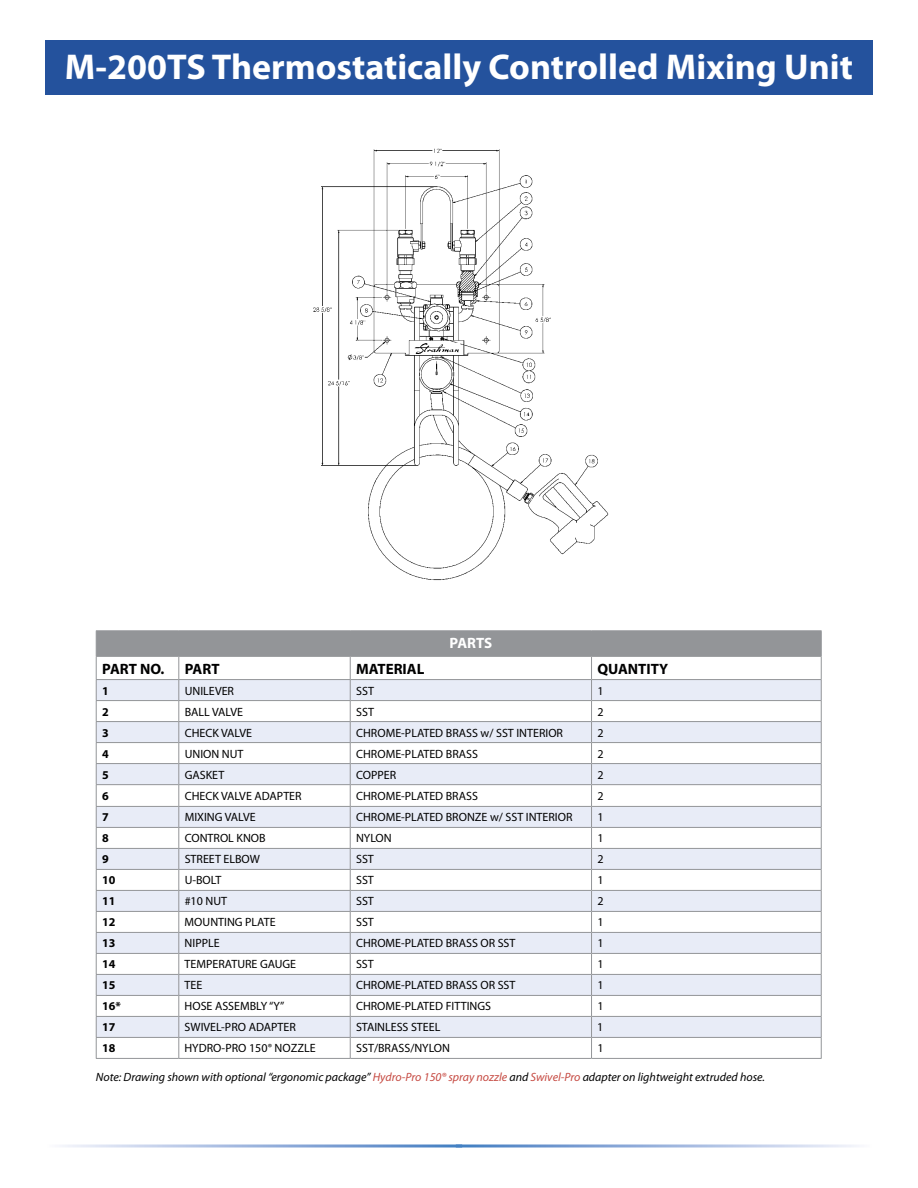
<style>
.page{position:relative;width:918px;height:1188px;background:#fff}
.page>*{position:absolute;margin:0;border:0;box-sizing:border-box;transform-origin:0 0}
.t1{font:700 36px "Myriad Pro";color:#fff}
.t2{font:700 15px "Myriad Pro";color:#000}
.t3{font:700 15px "Myriad Pro";letter-spacing:-.005em;color:#fff}
.t4{font:12px "Myriad Pro";color:#000}
.t5{font:italic 12px "Myriad Pro";color:#000}
.t6{font:700 12px "Myriad Pro";color:#000}
.s1{font-size:10.5px}
.s2{color:#c64a42}
</style>
<div class="page">
<img style="left:313px;top:148px;width:296px;height:433px">
<hr style="left:96px;top:1058px;width:83px;height:1px;background:#939598">
<hr style="left:179px;top:1058px;width:171px;height:1px;background:#939598">
<hr style="left:350px;top:1058px;width:242px;height:1px;background:#939598">
<hr style="left:592px;top:1058px;width:230px;height:1px;background:#939598">
<hr style="left:96px;top:630px;width:83px;height:1px;background:#939598">
<hr style="left:179px;top:630px;width:171px;height:1px;background:#939598">
<hr style="left:350px;top:630px;width:242px;height:1px;background:#939598">
<hr style="left:592px;top:630px;width:230px;height:1px;background:#939598">
<svg style="left:96px;top:631px;width:726px;height:427px"></svg>
<hr style="left:96px;top:656px;width:83px;height:1px;background:#939598">
<hr style="left:179px;top:656px;width:171px;height:1px;background:#939598">
<hr style="left:350px;top:656px;width:242px;height:1px;background:#939598">
<hr style="left:592px;top:656px;width:230px;height:1px;background:#939598">
<div style="left:46px;top:40px;width:827px;height:55px;background:#24529d"></div>
<svg style="left:62px;top:1144px;width:394px;height:4px;background:#b2c7e5"></svg>
<svg style="left:456px;top:1144px;width:401px;height:4px;background:#b1c6e4"></svg>
<h1 class="t1" style="left:65px;top:44px;width:790px">M-200TS Thermostatically Controlled Mixing Unit</h1>
<p class="t3" style="left:450px;top:633px;width:44px">PARTS</p>
<p class="t2" style="left:102px;top:659px;width:64px">PART NO.</p>
<p class="t2" style="left:185px;top:659px;width:36px">PART</p>
<p class="t2" style="left:356px;top:659px;width:70px">MATERIAL</p>
<p class="t2" style="left:598px;top:659px;width:72px">QUANTITY</p>
<p class="t6" style="left:102px;top:683px;width:8px">1</p>
<p class="t4" style="left:185px;top:683px;width:51px">UNILEVER</p>
<p class="t4" style="left:356px;top:683px;width:19px">SST</p>
<p class="t4" style="left:598px;top:683px;width:8px">1</p>
<p class="t6" style="left:102px;top:704px;width:8px">2</p>
<p class="t4" style="left:185px;top:704px;width:60px">BALL VALVE</p>
<p class="t4" style="left:356px;top:704px;width:19px">SST</p>
<p class="t4" style="left:598px;top:704px;width:8px">2</p>
<p class="t6" style="left:102px;top:725px;width:8px">3</p>
<p class="t4" style="left:185px;top:725px;width:69px">CHECK VALVE</p>
<p class="t4" style="left:356px;top:725px;width:208px">CHROME-PLATED BRASS w/ SST INTERIOR</p>
<p class="t4" style="left:598px;top:725px;width:8px">2</p>
<p class="t6" style="left:102px;top:746px;width:8px">4</p>
<p class="t4" style="left:185px;top:746px;width:60px">UNION NUT</p>
<p class="t4" style="left:356px;top:746px;width:123px">CHROME-PLATED BRASS</p>
<p class="t4" style="left:597px;top:746px;width:8px">2</p>
<p class="t6" style="left:102px;top:767px;width:8px">5</p>
<p class="t4" style="left:185px;top:767px;width:41px">GASKET</p>
<p class="t4" style="left:356px;top:767px;width:42px">COPPER</p>
<p class="t4" style="left:597px;top:767px;width:8px">2</p>
<p class="t6" style="left:102px;top:788px;width:8px">6</p>
<p class="t4" style="left:185px;top:788px;width:118px">CHECK VALVE ADAPTER</p>
<p class="t4" style="left:356px;top:788px;width:123px">CHROME-PLATED BRASS</p>
<p class="t4" style="left:597px;top:788px;width:8px">2</p>
<p class="t6" style="left:102px;top:810px;width:8px">7</p>
<p class="t4" style="left:185px;top:810px;width:72px">MIXING VALVE</p>
<p class="t4" style="left:356px;top:810px;width:218px">CHROME-PLATED BRONZE w/ SST INTERIOR</p>
<p class="t4" style="left:597px;top:810px;width:8px">1</p>
<p class="t6" style="left:102px;top:831px;width:8px">8</p>
<p class="t4" style="left:185px;top:831px;width:82px">CONTROL KNOB</p>
<p class="t4" style="left:356px;top:831px;width:37px">NYLON</p>
<p class="t4" style="left:597px;top:831px;width:8px">1</p>
<p class="t6" style="left:102px;top:852px;width:8px">9</p>
<p class="t4" style="left:185px;top:852px;width:77px">STREET ELBOW</p>
<p class="t4" style="left:356px;top:852px;width:19px">SST</p>
<p class="t4" style="left:597px;top:852px;width:8px">2</p>
<p class="t6" style="left:102px;top:873px;width:15px">10</p>
<p class="t4" style="left:185px;top:873px;width:38px">U-BOLT</p>
<p class="t4" style="left:356px;top:873px;width:19px">SST</p>
<p class="t4" style="left:597px;top:873px;width:8px">1</p>
<p class="t6" style="left:102px;top:894px;width:15px">11</p>
<p class="t4" style="left:185px;top:894px;width:44px">#10 NUT</p>
<p class="t4" style="left:356px;top:894px;width:19px">SST</p>
<p class="t4" style="left:597px;top:894px;width:8px">2</p>
<p class="t6" style="left:102px;top:915px;width:15px">12</p>
<p class="t4" style="left:185px;top:915px;width:92px">MOUNTING PLATE</p>
<p class="t4" style="left:356px;top:915px;width:19px">SST</p>
<p class="t4" style="left:597px;top:915px;width:8px">1</p>
<p class="t6" style="left:102px;top:936px;width:15px">13</p>
<p class="t4" style="left:185px;top:936px;width:37px">NIPPLE</p>
<p class="t4" style="left:356px;top:936px;width:161px">CHROME-PLATED BRASS OR SST</p>
<p class="t4" style="left:597px;top:936px;width:8px">1</p>
<p class="t6" style="left:102px;top:957px;width:15px">14</p>
<p class="t4" style="left:185px;top:957px;width:113px">TEMPERATURE GAUGE</p>
<p class="t4" style="left:356px;top:957px;width:19px">SST</p>
<p class="t4" style="left:597px;top:957px;width:8px">1</p>
<p class="t6" style="left:102px;top:978px;width:15px">15</p>
<p class="t4" style="left:185px;top:978px;width:19px">TEE</p>
<p class="t4" style="left:356px;top:978px;width:161px">CHROME-PLATED BRASS OR SST</p>
<p class="t4" style="left:597px;top:978px;width:8px">1</p>
<p class="t6" style="left:102px;top:999px;width:20px">16*</p>
<p class="t4" style="left:185px;top:999px;width:101px">HOSE ASSEMBLY “Y”</p>
<p class="t4" style="left:356px;top:999px;width:137px">CHROME-PLATED FITTINGS</p>
<p class="t4" style="left:597px;top:999px;width:8px">1</p>
<p class="t6" style="left:102px;top:1020px;width:15px">17</p>
<p class="t4" style="left:185px;top:1020px;width:113px">SWIVEL-PRO ADAPTER</p>
<p class="t4" style="left:356px;top:1020px;width:86px">STAINLESS STEEL</p>
<p class="t4" style="left:597px;top:1020px;width:8px">1</p>
<p class="t6" style="left:102px;top:1041px;width:15px">18</p>
<p class="t4" style="left:185px;top:1041px;width:133px">HYDRO-PRO 150<span class="s1">®</span> NOZZLE</p>
<p class="t4" style="left:356px;top:1041px;width:95px">SST/BRASS/NYLON</p>
<p class="t4" style="left:598px;top:1041px;width:8px">1</p>
<p class="t5" style="left:96px;top:1069px;width:671px">Note: Drawing shown with optional “ergonomic package” <span class="s2">Hydro-Pro 150® spray nozzle</span> and <span class="s2">Swivel-Pro</span> adapter on lightweight extruded hose.</p>
</div>
